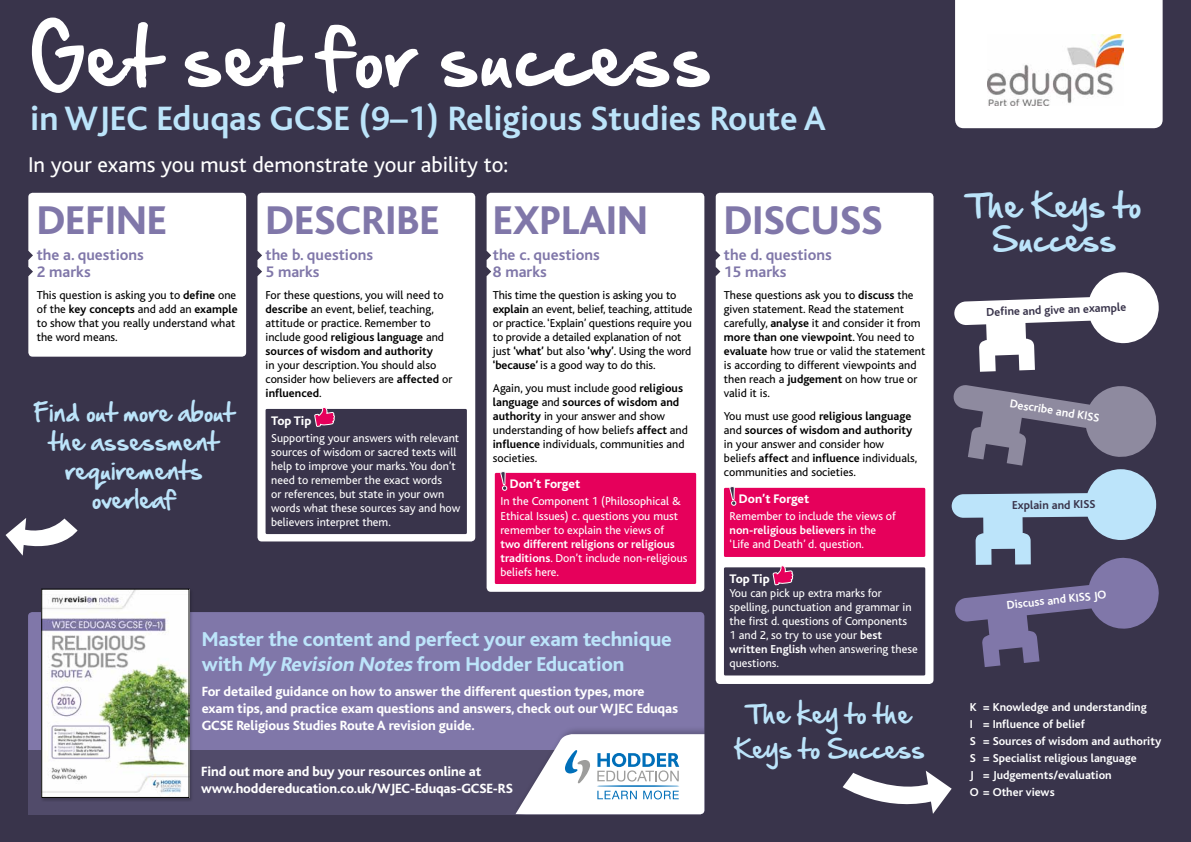
<style>
.page{position:relative;width:1191px;height:842px;background:#39344b}
.page>*{position:absolute;margin:0;border:0;box-sizing:border-box;transform-origin:0 0}
.t1{font:69.3px "Hand Of Sean";letter-spacing:.01em;color:#fff}
.t2{font:800 42px "Bliss";color:#8077a9}
.t3{font:700 35.4px "Bliss";color:#bce4fa}
.t4{font:29.7px/33.4px "Hand Of Sean";color:#bce4fa;text-align:center}
.t5{font:23.3px/35px "Hand Of Sean";color:#bce4fa;text-align:center}
.t6{font:22.4px "Bliss";color:#fff}
.t7{font:22px/29px "Hand Of Sean";color:#bce4fa;text-align:center}
.t8{font:800 21px/25px "Bliss";letter-spacing:-.01em;color:#bce4fa}
.t9{font:700 16px/17px "Bliss";color:#8077a9}
.t10{font:800 14px/17px "Bliss";letter-spacing:-.01em;color:#fff}
.t11{font:800 13px "Bliss";color:#fff}
.t12{font:12px/14px "Bliss";color:#000}
.t13{font:12px/14px "Bliss";color:#fff}
.t14{font:700 12px/17px "Bliss";color:#fff}
.t15{font:700 12px "Bliss";letter-spacing:-.01em;color:#39344b}
.s1{font-weight:700}
.s2{font-weight:400}
.s3{font-style:italic}
</style>
<div class="page">
<div style="left:28px;top:612px;width:676px;height:202px;background:#8077a9;border-radius:4px"></div>
<div style="left:28px;top:193px;width:218px;height:164px;background:#fff;border-radius:4px"></div>
<div style="left:28px;top:750px;width:537px;height:64px;background:#514b6a"></div>
<div style="left:257px;top:193px;width:218px;height:348px;background:#fff;border-radius:4px"></div>
<div style="left:513px;top:725px;width:191px;height:89px;background:#000;opacity:.25"></div>
<div style="left:486px;top:193px;width:218px;height:399px;background:#fff;border-radius:4px"></div>
<div style="left:715px;top:193px;width:218px;height:491px;background:#fff;border-radius:4px"></div>
<svg style="left:954px;top:272px;width:205px;height:100px"></svg>
<svg style="left:951px;top:385px;width:208px;height:282px"></svg>
<svg style="left:28px;top:251px;width:5px;height:9px"></svg>
<svg style="left:28px;top:267px;width:5px;height:9px"></svg>
<svg style="left:257px;top:251px;width:5px;height:9px"></svg>
<svg style="left:257px;top:267px;width:5px;height:9px"></svg>
<svg style="left:486px;top:251px;width:5px;height:9px"></svg>
<svg style="left:486px;top:267px;width:5px;height:9px"></svg>
<svg style="left:715px;top:251px;width:5px;height:9px"></svg>
<svg style="left:715px;top:267px;width:5px;height:9px"></svg>
<div style="left:955px;top:0;width:207px;height:128px;background:#fff"></div>
<img style="left:987px;top:35px;width:136px;height:70px">
<svg style="left:6px;top:518px;width:72px;height:38px"></svg>
<svg style="left:842px;top:771px;width:109px;height:43px"></svg>
<div style="left:265px;top:409px;width:202px;height:125px;background:#39344b"></div>
<svg style="left:314px;top:407px;width:21px;height:19px"></svg>
<div style="left:724px;top:567px;width:201px;height:108px;background:#39344b"></div>
<svg style="left:772px;top:565px;width:21px;height:20px"></svg>
<div style="left:495px;top:473px;width:201px;height:111px;background:#e6005b"></div>
<svg style="left:500px;top:471px;width:7px;height:20px"></svg>
<div style="left:724px;top:488px;width:201px;height:69px;background:#e6005b"></div>
<svg style="left:729px;top:486px;width:7px;height:20px"></svg>
<div style="left:41px;top:588px;width:153px;height:214px;background:#000;opacity:.25"></div>
<img style="left:44px;top:591px;width:143px;height:205px">
<svg style="left:515px;top:734px;width:189px;height:80px;background:#d6dbe5"></svg>
<hr style="left:597px;top:785px;width:82px;height:2px;background:#006fb9;border-radius:50%">
<h1 class="t1" style="left:30px;top:-5px;width:683px">Get set for success</h1>
<h3 class="t3" style="left:30px;top:100px;width:797px">in WJEC Eduqas GCSE (9–1) Religious Studies Route A</h3>
<h3 class="t6" style="left:28px;top:153px;width:481px">In your exams you must demonstrate your ability to:</h3>
<h2 class="t2" style="left:37px;top:199px;width:132px">DEFINE</h2>
<h3 class="t9" style="left:37px;top:246px;width:109px">the a. questions<br>2 marks</h3>
<p class="t12" style="left:37px;top:288px;width:202px">This question is asking you to <span class="s1">define</span> one of the <span class="s1">key concepts</span> and add an <span class="s1">example </span>to show that you really understand what the word means.</p>
<h2 class="t2" style="left:265px;top:199px;width:175px">DESCRIBE</h2>
<h3 class="t9" style="left:265px;top:246px;width:109px">the b. questions<br>5 marks</h3>
<p class="t12" style="left:265px;top:288px;width:180px">For these questions, you will need to <span class="s1">describe</span> an event, belief, teaching, attitude or practice. Remember to include good <span class="s1">religious language</span> and <span class="s1">sources of wisdom and authority</span></p>
<p class="t12" style="left:265px;top:358px;width:188px">in your description. You should also consider how believers are <span class="s1">affected</span> or <span class="s1">influenced</span>.</p>
<h2 class="t2" style="left:724px;top:199px;width:160px">DISCUSS</h2>
<h3 class="t9" style="left:724px;top:246px;width:109px">the d. questions<br>15 marks</h3>
<p class="t12" style="left:724px;top:288px;width:203px">These questions ask you to <span class="s1">discuss</span> the given statement. Read the statement carefully, <span class="s1">analyse</span> it and consider it from <span class="s1">more than one viewpoint</span>. You need to <span class="s1">evaluate</span> how true or valid the statement is according to different viewpoints and then reach a <span class="s1">judgement</span> on how true or valid it is.</p>
<p class="t12" style="left:724px;top:409px;width:195px">You must use good <span class="s1">religious language </span>and <span class="s1">sources of wisdom and authority </span>in your answer and consider how beliefs <span class="s1">affect</span> and <span class="s1">influence</span> individuals, communities and societies.</p>
<h2 class="t2" style="left:493px;top:199px;width:157px">EXPLAIN</h2>
<h3 class="t9" style="left:493px;top:246px;width:108px">the c. questions<br>8 marks</h3>
<p class="t12" style="left:493px;top:288px;width:201px">This time the question is asking you to <span class="s1">explain</span> an event, belief, teaching, attitude or practice. ‘Explain’ questions require you to provide a detailed explanation of not just <span class="s1">‘what’</span> but also <span class="s1">‘why’</span>. Using the word <span class="s1">‘because’</span> is a good way to do this.</p>
<p class="t12" style="left:493px;top:381px;width:196px">Again, you must include good <span class="s1">religious language</span> and <span class="s1">sources of wisdom and authority</span> in your answer and show understanding of how beliefs <span class="s1">affect</span> and <span class="s1">influence</span> individuals, communities and societies.</p>
<h3 class="t7" style="left:33px;top:397px;width:203px">Find out more about the assessment requirements overleaf</h3>
<p class="t11" style="left:271px;top:414px;width:42px">Top Tip</p>
<p class="t13" style="left:271px;top:431px;width:190px">Supporting your answers with relevant sources of wisdom or sacred texts will help to improve your marks. You don’t need to remember the exact words<br>or references, but state in your own words what these sources say and how believers interpret them.</p>
<p class="t11" style="left:510px;top:477px;width:72px">Don’t Forget</p>
<p class="t13" style="left:500px;top:495px;width:182px">In the Component 1 (Philosophical &amp;<br>Ethical Issues) c. questions you must remember to explain the views of</p>
<p class="t14" style="left:500px;top:537px;width:188px;line-height:14px">two different religions or religious traditions<span class="s2">. Don’t include non-religious beliefs here.</span></p>
<p class="t11" style="left:739px;top:492px;width:72px">Don’t Forget</p>
<p class="t13" style="left:729px;top:510px;width:168px">Remember to include the views of <span class="s1">non-religious believers</span> in the ‘Life and Death’ d. question.</p>
<p class="t11" style="left:729px;top:572px;width:42px">Top Tip</p>
<p class="t13" style="left:729px;top:586px;width:190px">You can pick up extra marks for spelling, punctuation and grammar in the first d. questions of Components<br>1 and 2, so try to use your <span class="s1">best written English</span> when answering these questions.</p>
<h3 class="t8" style="left:202px;top:627px;width:471px">Master the content and perfect your exam technique with <span class="s3">My Revision Notes</span> from Hodder Education</h3>
<p class="t10" style="left:202px;top:683px;width:478px">For detailed guidance on how to answer the different question types, more exam tips, and practice exam questions and answers, check out our WJEC Eduqas<br>GCSE Religious Studies Route A revision guide.</p>
<h3 class="t5" style="left:733px;top:696px;width:193px">The key to the<br>Keys to Success</h3>
<p class="t10" style="left:201px;top:763px;width:313px">Find out more and buy your resources online at www.hoddereducation.co.uk/WJEC-Eduqas-GCSE-RS</p>
<h3 class="t4" style="left:967px;top:189px;width:175px">The Keys to<br>Success</h3>
<p class="t15" style="left:986px;top:306px;width:141px;rotate:-2deg">Defi ne and give an example</p>
<p class="t14" style="left:1011px;top:395px;width:92px;rotate:9deg">Describe and KISS</p>
<p class="t15" style="left:1012px;top:498px;width:85px">Explain and KISS</p>
<p class="t14" style="left:1006px;top:597px;width:102px;rotate:-6deg">Discuss and KISS JO</p>
<p class="t14" style="left:969px;top:699px;width:193px">K = Knowledge and understanding<br>I = Influence of belief<br>S = Sources of wisdom and authority<br>S = Specialist religious language<br>J = Judgements/evaluation<br>O = Other views</p>
</div>
